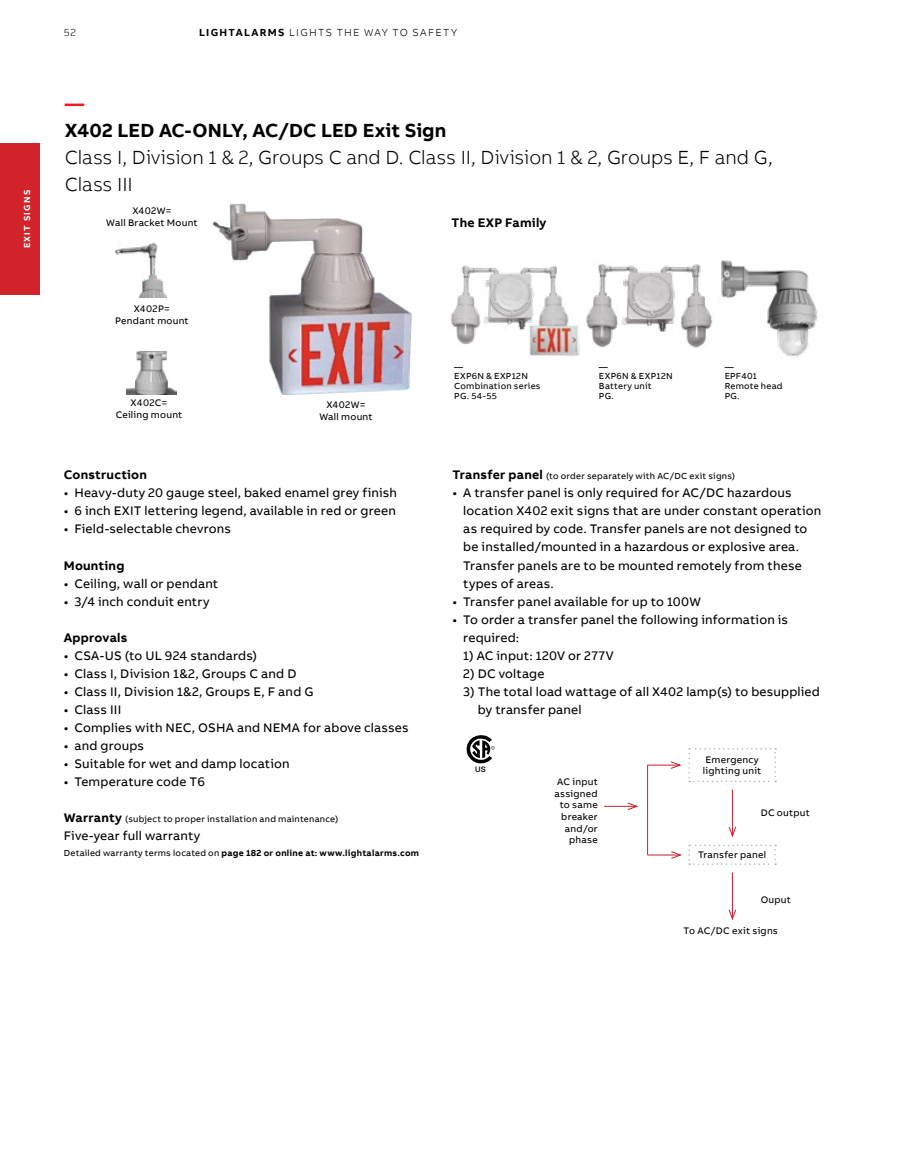
<style>
.page{position:relative;width:918px;height:1175px;background:#fff}
.page>*{position:absolute;margin:0;border:0;box-sizing:border-box;transform-origin:0 0}
.t1{font:300 19.5px/27px "AB Bvoice";letter-spacing:-.005em;color:#000}
.t2{font:700 19.5px "AB Bvoice";letter-spacing:.005em;color:#000}
.t3{font:700 19.5px "AB Bvoice";color:#ed1c29}
.t4{font:12.75px/18px "AB Bvoice";letter-spacing:.015em;color:#000}
.t5{font:700 12.75px "AB Bvoice";letter-spacing:.02em;color:#000}
.t6{font:300 10.5px "AB Bvoice";letter-spacing:.12em;color:#000}
.t7{font:9.75px/11.7px "AB Bvoice";letter-spacing:.025em;color:#000;text-align:center}
.t8{font:9px/9.8px "AB Bvoice";letter-spacing:.025em;color:#000}
.t9{font:700 9px "AB Bvoice";letter-spacing:.03em;color:#000}
.t10{font:700 9px "AB Bvoice";letter-spacing:.135em;color:#fff}
.t11{font:500 7.65px "Helvetica Neue LT Std";color:#000}
.s1{font-weight:700}
.s2{font-weight:700;font-size:12.75px}
.s3{font-weight:400}
</style>
<div class="page">
<img style="left:450px;top:264px;width:263px;height:92px">
<img style="left:721px;top:260px;width:97px;height:98px">
<img style="left:213px;top:203px;width:199px;height:192px">
<img style="left:126px;top:352px;width:50px;height:43px">
<img style="left:115px;top:244px;width:52px;height:54px">
<svg style="left:467px;top:735px;width:28px;height:28px"></svg>
<div style="left:0;top:143px;width:40px;height:152px;background:#d2232a"></div>
<hr style="left:604px;top:806px;width:33px;height:1px;background:#ca2029">
<svg style="left:627px;top:802px;width:11px;height:8px"></svg>
<hr style="left:732px;top:789px;width:1px;height:47px;background:#ca2029">
<svg style="left:728px;top:826px;width:9px;height:12px"></svg>
<hr style="left:732px;top:872px;width:1px;height:46px;background:#ca2029">
<svg style="left:728px;top:908px;width:8px;height:12px"></svg>
<hr style="left:647px;top:764px;width:33px;height:1px;background:#ca2029">
<svg style="left:670px;top:761px;width:12px;height:8px"></svg>
<hr style="left:647px;top:854px;width:33px;height:1px;background:#ca2029">
<svg style="left:688px;top:748px;width:88px;height:34px"></svg>
<svg style="left:670px;top:844px;width:106px;height:21px"></svg>
<hr style="left:647px;top:765px;width:1px;height:89px;background:#ca2029">
<p class="t10" style="left:21px;top:248px;width:60px;rotate:-90deg">EXIT SIGNS</p>
<p class="t6" style="left:64px;top:26px;width:14px">52</p>
<p class="t6" style="left:199px;top:26px;width:260px"><span class="s1">LIGHTALARMS</span> LIGHTS THE WAY TO SAFETY</p>
<h1 class="t3" style="left:65px;top:91px;width:21px">—</h1>
<h1 class="t2" style="left:65px;top:118px;width:383px">X402 LED AC-ONLY, AC/DC LED Exit Sign</h1>
<h1 class="t1" style="left:65px;top:144px;width:709px">Class I, Division 1 &amp; 2, Groups C and D. Class II, Division 1 &amp; 2, Groups E, F and G,<br>Class III</h1>
<p class="t7" style="left:106px;top:205px;width:93px">X402W=<br>Wall Bracket Mount</p>
<p class="t5" style="left:452px;top:215px;width:96px">The EXP Family</p>
<p class="t7" style="left:115px;top:303px;width:75px">X402P=<br>Pendant mount</p>
<p class="t7" style="left:116px;top:397px;width:68px">X402C=<br>Ceiling mount</p>
<p class="t7" style="left:319px;top:399px;width:55px">X402W=<br>Wall mount</p>
<p class="t5" style="left:64px;top:467px;width:85px">Construction</p>
<p class="t4" style="left:64px;top:484px;width:335px">• Heavy-duty 20 gauge steel, baked enamel grey finish</p>
<p class="t4" style="left:64px;top:502px;width:334px">• 6 inch EXIT lettering legend, available in red or green</p>
<p class="t4" style="left:64px;top:520px;width:169px">• Field-selectable chevrons</p>
<p class="t5" style="left:64px;top:557px;width:62px">Mounting</p>
<p class="t4" style="left:64px;top:574px;width:156px">• Ceiling, wall or pendant</p>
<p class="t4" style="left:64px;top:592px;width:147px">• 3/4 inch conduit entry</p>
<p class="t5" style="left:64px;top:629px;width:65px">Approvals</p>
<p class="t4" style="left:64px;top:646px;width:195px">• CSA-US (to UL 924 standards)</p>
<p class="t4" style="left:64px;top:664px;width:234px">• Class I, Division 1&amp;2, Groups C and D</p>
<p class="t4" style="left:64px;top:682px;width:251px">• Class II, Division 1&amp;2, Groups E, F and G</p>
<p class="t4" style="left:64px;top:700px;width:59px">• Class III</p>
<p class="t4" style="left:64px;top:718px;width:346px">• Complies with NEC, OSHA and NEMA for above classes</p>
<p class="t4" style="left:64px;top:736px;width:82px">• and groups</p>
<p class="t4" style="left:64px;top:754px;width:227px">• Suitable for wet and damp location</p>
<p class="t4" style="left:64px;top:772px;width:143px">• Temperature code T6</p>
<p class="t8" style="left:64px;top:813px;width:276px"><span class="s2">Warranty</span> (subject to proper installation and maintenance)</p>
<p class="t4" style="left:64px;top:826px;width:138px">Five-year full warranty</p>
<p class="t9" style="left:64px;top:847px;width:357px"><span class="s3">Detailed warranty terms located on</span> page 182 or online at: www.lightalarms.com</p>
<p class="t8" style="left:454px;top:362px;width:88px">—<br>EXP6N &amp; EXP12N<br>Combination series<br>PG. 54-55</p>
<p class="t8" style="left:599px;top:362px;width:75px">—<br>EXP6N &amp; EXP12N<br>Battery unit<br>PG.</p>
<p class="t8" style="left:725px;top:362px;width:59px">—<br>EPF401<br>Remote head<br>PG.</p>
<p class="t8" style="left:453px;top:471px;width:284px"><span class="s2">Transfer panel</span> (to order separately with AC/DC exit signs)</p>
<p class="t4" style="left:463px;top:484px;width:360px;text-indent:-11px">• A transfer panel is only required for AC/DC hazardous location X402 exit signs that are under constant operation as required by code. Transfer panels are not designed to be installed/mounted in a hazardous or explosive area.<br>Transfer panels are to be mounted remotely from these types of areas.</p>
<p class="t4" style="left:453px;top:592px;width:250px">• Transfer panel available for up to 100W</p>
<p class="t4" style="left:463px;top:610px;width:326px;text-indent:-11px">• To order a transfer panel the following information is required:</p>
<p class="t4" style="left:463px;top:646px;width:152px">1) AC input: 120V or 277V</p>
<p class="t4" style="left:463px;top:664px;width:83px">2) DC voltage</p>
<p class="t4" style="left:478px;top:682px;width:344px;text-indent:-15px">3) The total load wattage of all X402 lamp(s) to besupplied by transfer panel</p>
<p class="t11" style="left:475px;top:764px;width:12px">US</p>
<p class="t7" style="left:555px;top:775px;width:45px;text-align:right">AC input assigned to same breaker and/or phase</p>
<p class="t7" style="left:703px;top:753px;width:60px;text-align:left">Emergency lighting unit</p>
<p class="t7" style="left:761px;top:806px;width:50px">DC output</p>
<p class="t7" style="left:698px;top:849px;width:70px">Transfer panel</p>
<p class="t7" style="left:761px;top:894px;width:32px">Ouput</p>
<p class="t7" style="left:684px;top:925px;width:96px">To AC/DC exit signs</p>
</div>
